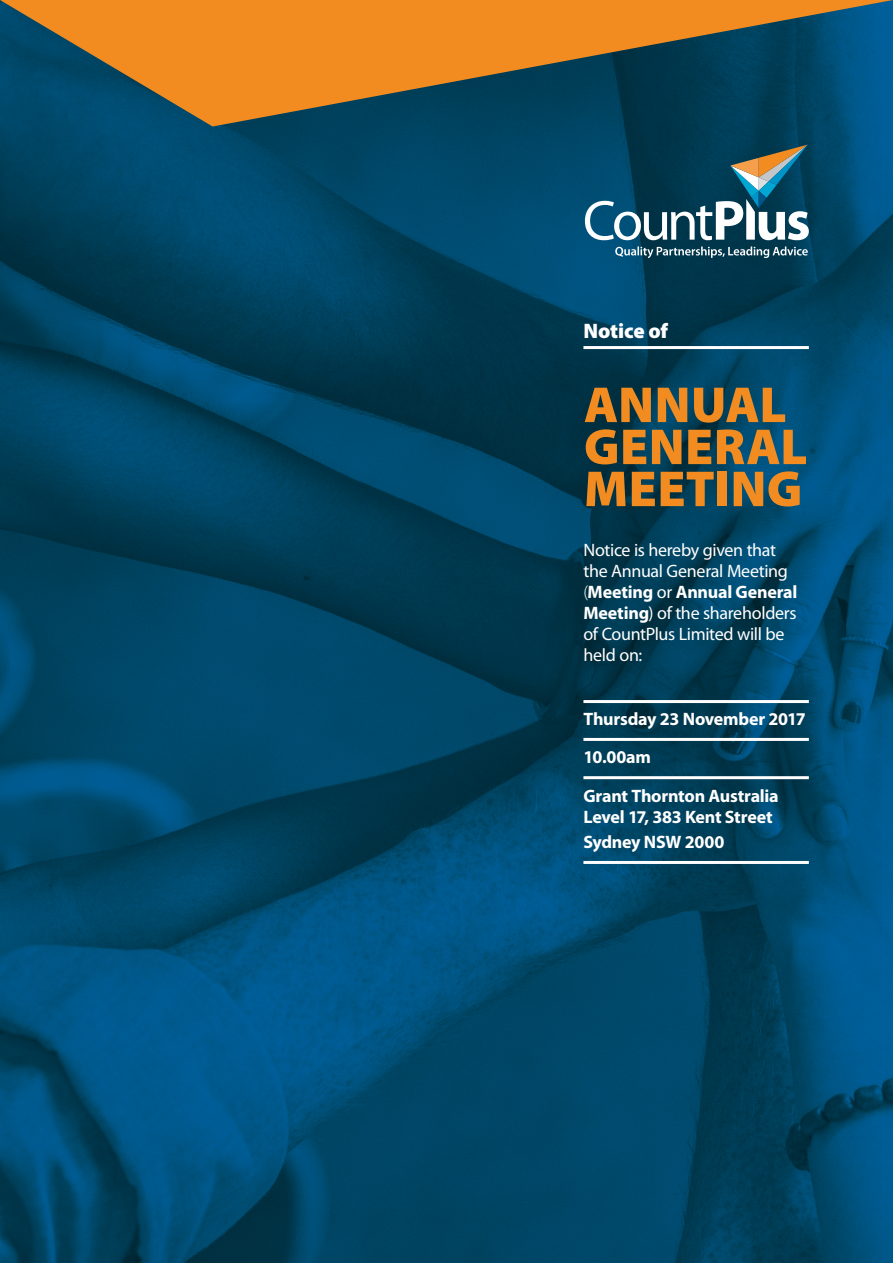
<style>
.page{position:relative;width:893px;height:1263px;background:#fff}
.page>*{position:absolute;margin:0;border:0;box-sizing:border-box;transform-origin:0 0}
.t1{font:900 51px/42px "Myriad Pro";letter-spacing:.005em;color:#f28c20}
.t2{font:900 21px "Myriad Pro";letter-spacing:-.01em;color:#fff}
.t3{font:18px/21px "Myriad Pro";letter-spacing:-.02em;color:#fff}
.t4{font:700 18px/38.2px "Myriad Pro";letter-spacing:-.015em;color:#fff}
.s1{font-weight:300}
.s2{font-weight:700}
</style>
<div class="page">
<img style="left:0;top:126px;width:893px;height:1137px">
<svg style="left:0;top:1px;width:893px;height:125px;background:#8e6f3e"></svg>
<svg style="left:0;top:0;width:893px;height:1px"></svg>
<svg style="left:615px;top:246px;width:193px;height:12px;background:#456f81"></svg>
<svg style="left:585px;top:57px;width:245px;height:183px;background:#195065"></svg>
<hr style="left:583px;top:346px;width:226px;height:3px;background:#fff">
<hr style="left:583px;top:700px;width:226px;height:3px;background:#fff">
<hr style="left:583px;top:738px;width:226px;height:3px;background:#fff">
<hr style="left:583px;top:776px;width:226px;height:3px;background:#fff">
<hr style="left:583px;top:861px;width:226px;height:3px;background:#fff">
<p class="t2" style="left:583px;top:316px;width:86px">Notice of</p>
<h1 class="t1" style="left:584px;top:382px;width:225px">ANNUAL<br>GENERAL<br>MEETING</h1>
<p class="t3" style="left:583px;top:539px;width:215px">Notice is hereby given that the Annual General Meeting <span class="s1">(</span><span class="s2">Meeting</span> or <span class="s2">Annual General<br>Meeting</span>) of the shareholders of CountPlus Limited will be held on:</p>
<p class="t4" style="left:583px;top:699px;width:224px">Thursday 23 November 2017<br>10.00am<br>Grant Thornton Australia</p>
<p class="t4" style="left:583px;top:803px;width:191px;line-height:25.5px">Level 17, 383 Kent Street<br>Sydney NSW 2000</p>
</div>
